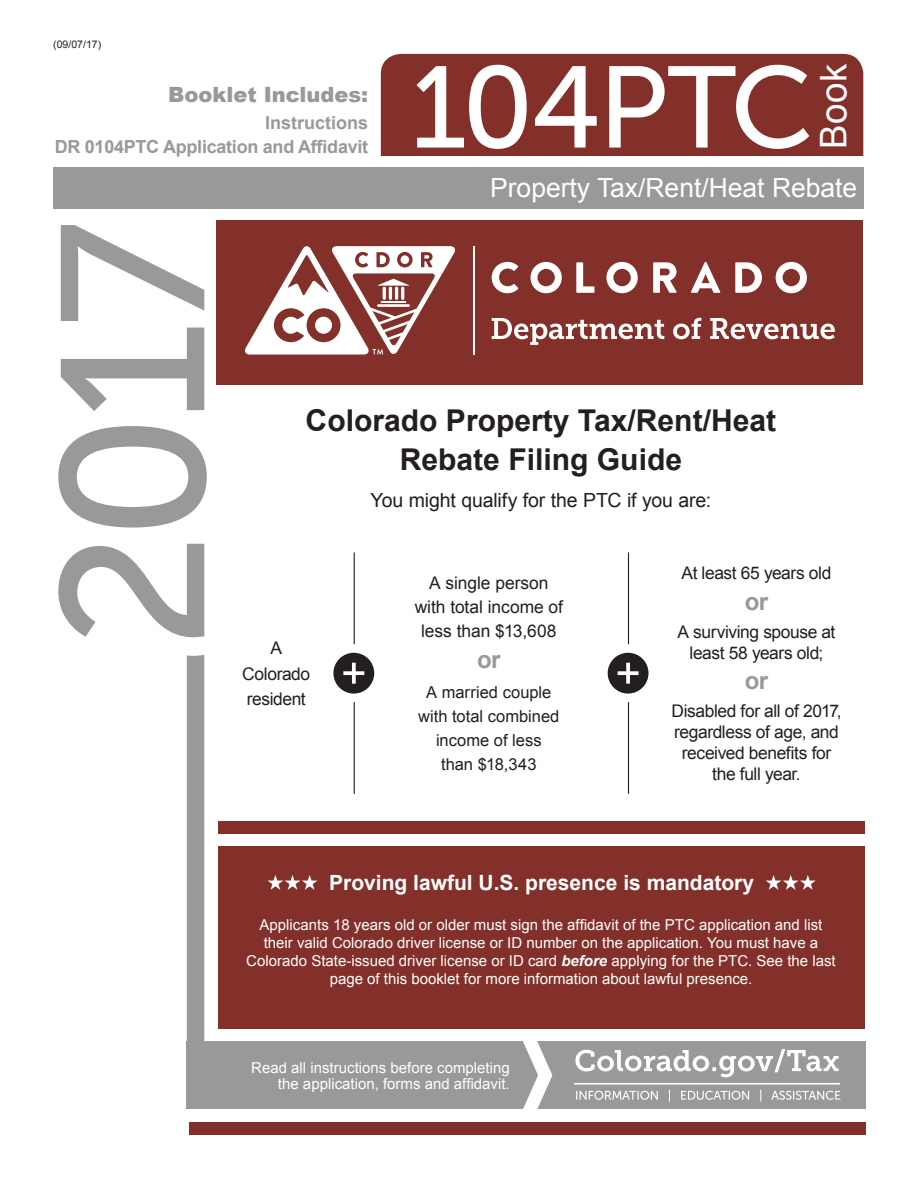
<style>
.page{position:relative;width:918px;height:1188px;background:#fff}
.page>*{position:absolute;margin:0;border:0;box-sizing:border-box;transform-origin:0 0}
.t1{font:115.35px "Museo Sans 500";letter-spacing:-.025em;color:#fff}
.t2{font:36.75px "Arial";color:#fff}
.Headline{font:700 30px/39px "Arial";color:#231f20;text-align:center}
.t3{font:26.4px "Arial";color:#fff}
.t4{font:700 24px "Arial";color:#9a9899}
.t5{font:700 21px "Arial";color:#fff}
.t6{font:900 21px "Arial";color:#9a9899}
.t7{font:19.5px "Arial";letter-spacing:-.005em;color:#231f20}
.t8{font:700 18px "Arial";letter-spacing:-.015em;color:#9a9899}
.t9{font:17.4px/21px "Arial";letter-spacing:-.025em;color:#231f20;text-align:center}
.t10{font:17.4px/24px "Arial";letter-spacing:-.005em;color:#231f20;text-align:center}
.t11{font:16.5px/24px "Arial";color:#231f20;text-align:center}
.t12{font:15px/18px "Arial";color:#fff;text-align:right}
.t13{font:10.5px "Arial";color:#231f20}
.s1{font-weight:700;font-style:italic}
</style>
<div class="page">
<div style="left:54px;top:167px;width:810px;height:42px;background:#9a9899"></div>
<div style="left:216px;top:221px;width:647px;height:164px;background:#83302a"></div>
<div style="left:381px;top:54px;width:482px;height:102px;background:#83302a"></div>
<svg style="left:492px;top:262px;width:26px;height:31px"></svg>
<svg style="left:531px;top:262px;width:31px;height:31px"></svg>
<svg style="left:576px;top:262px;width:18px;height:31px"></svg>
<svg style="left:606px;top:262px;width:32px;height:31px"></svg>
<svg style="left:653px;top:262px;width:24px;height:31px"></svg>
<svg style="left:735px;top:262px;width:27px;height:31px"></svg>
<svg style="left:776px;top:262px;width:31px;height:31px"></svg>
<svg style="left:691px;top:262px;width:29px;height:31px"></svg>
<svg style="left:492px;top:318px;width:172px;height:27px"></svg>
<svg style="left:673px;top:318px;width:28px;height:21px"></svg>
<svg style="left:710px;top:318px;width:125px;height:21px"></svg>
<hr style="left:473px;top:246px;width:1px;height:109px;background:#fff">
<svg style="left:245px;top:246px;width:210px;height:109px"></svg>
<div style="left:187px;top:655px;width:17px;height:386px;background:#9a9899"></div>
<svg style="left:58px;top:225px;width:149px;height:412px"></svg>
<div style="left:187px;top:1041px;width:679px;height:68px;background:#9a9899"></div>
<div style="left:189px;top:1122px;width:677px;height:13px;background:#83302a"></div>
<svg style="left:575px;top:1049px;width:264px;height:28px"></svg>
<hr style="left:574px;top:1083px;width:266px;height:2px;background:#fff">
<svg style="left:576px;top:1090px;width:265px;height:12px"></svg>
<svg style="left:523px;top:1041px;width:29px;height:68px"></svg>
<hr style="left:354px;top:552px;width:1px;height:92px;background:#231f20">
<hr style="left:354px;top:702px;width:1px;height:92px;background:#231f20">
<div style="left:334px;top:654px;width:39px;height:39px;background:#231f20;border-radius:50%"></div>
<div style="left:333px;top:653px;width:41px;height:41px;border:2px solid #231f20;border-radius:50%"></div>
<hr style="left:628px;top:552px;width:1px;height:92px;background:#231f20">
<hr style="left:628px;top:702px;width:1px;height:92px;background:#231f20">
<div style="left:608px;top:654px;width:40px;height:39px;background:#231f20;border-radius:50%"></div>
<div style="left:608px;top:653px;width:41px;height:41px;border:2px solid #231f20;border-radius:50%"></div>
<div style="left:218px;top:846px;width:646px;height:183px;background:#83302a"></div>
<div style="left:218px;top:821px;width:646px;height:13px;background:#83302a"></div>
<svg style="left:268px;top:875px;width:50px;height:15px"></svg>
<svg style="left:766px;top:875px;width:50px;height:15px"></svg>
<svg style="left:626px;top:663px;width:4px;height:21px"></svg>
<svg style="left:618px;top:671px;width:21px;height:4px"></svg>
<svg style="left:352px;top:663px;width:4px;height:21px"></svg>
<svg style="left:343px;top:671px;width:21px;height:4px"></svg>
<p class="t13" style="left:53px;top:37px;width:49px">(09/07/17)</p>
<p class="t6" style="left:168px;top:79px;width:202px">Booklet Includes:</p>
<p class="t8" style="left:265px;top:111px;width:105px">Instructions</p>
<p class="t8" style="left:55px;top:135px;width:315px">DR 0104PTC Application and Affidavit</p>
<p class="t1" style="left:411px;top:45px;width:405px">104PTC</p>
<p class="t2" style="left:810px;top:149px;width:87px;rotate:-90deg">Book</p>
<p class="t3" style="left:490px;top:171px;width:369px">Property Tax/Rent/Heat Rebate</p>
<p class="Headline" style="left:306px;top:402px;width:472px">Colorado Property Tax/Rent/Heat<br>Rebate Filing Guide</p>
<p class="t7" style="left:371px;top:488px;width:342px">You might qualify for the PTC if you are:</p>
<p class="t9" style="left:242px;top:635px;width:70px;line-height:25.5px">A<br>Colorado resident</p>
<p class="t10" style="left:415px;top:571px;width:150px">A single person with total income of less than $13,608</p>
<p class="t4" style="left:477px;top:643px;width:25px">or</p>
<p class="t11" style="left:418px;top:681px;width:143px">A married couple with total combined income of less than $18,343</p>
<p class="t9" style="left:682px;top:563px;width:151px">At least 65 years old</p>
<p class="t4" style="left:745px;top:585px;width:25px">or</p>
<p class="t9" style="left:678px;top:621px;width:159px">A surviving spouse at least 58 years old;</p>
<p class="t4" style="left:745px;top:665px;width:25px">or</p>
<p class="t9" style="left:671px;top:701px;width:172px">Disabled for all of 2017, regardless of age, and received benefits for the full year.</p>
<p class="t5" style="left:329px;top:868px;width:426px">Proving lawful U.S. presence is mandatory</p>
<p class="t12" style="left:246px;top:916px;width:591px;text-align:center">Applicants 18 years old or older must sign the affidavit of the PTC application and list their valid Colorado driver license or ID number on the application. You must have a Colorado State-issued driver license or ID card <span class="s1">before</span> applying for the PTC. See the last page of this booklet for more information about lawful presence.</p>
<p class="t12" style="left:251px;top:1059px;width:260px;line-height:16.5px">Read all instructions before completing the application, forms and affidavit.</p>
</div>
